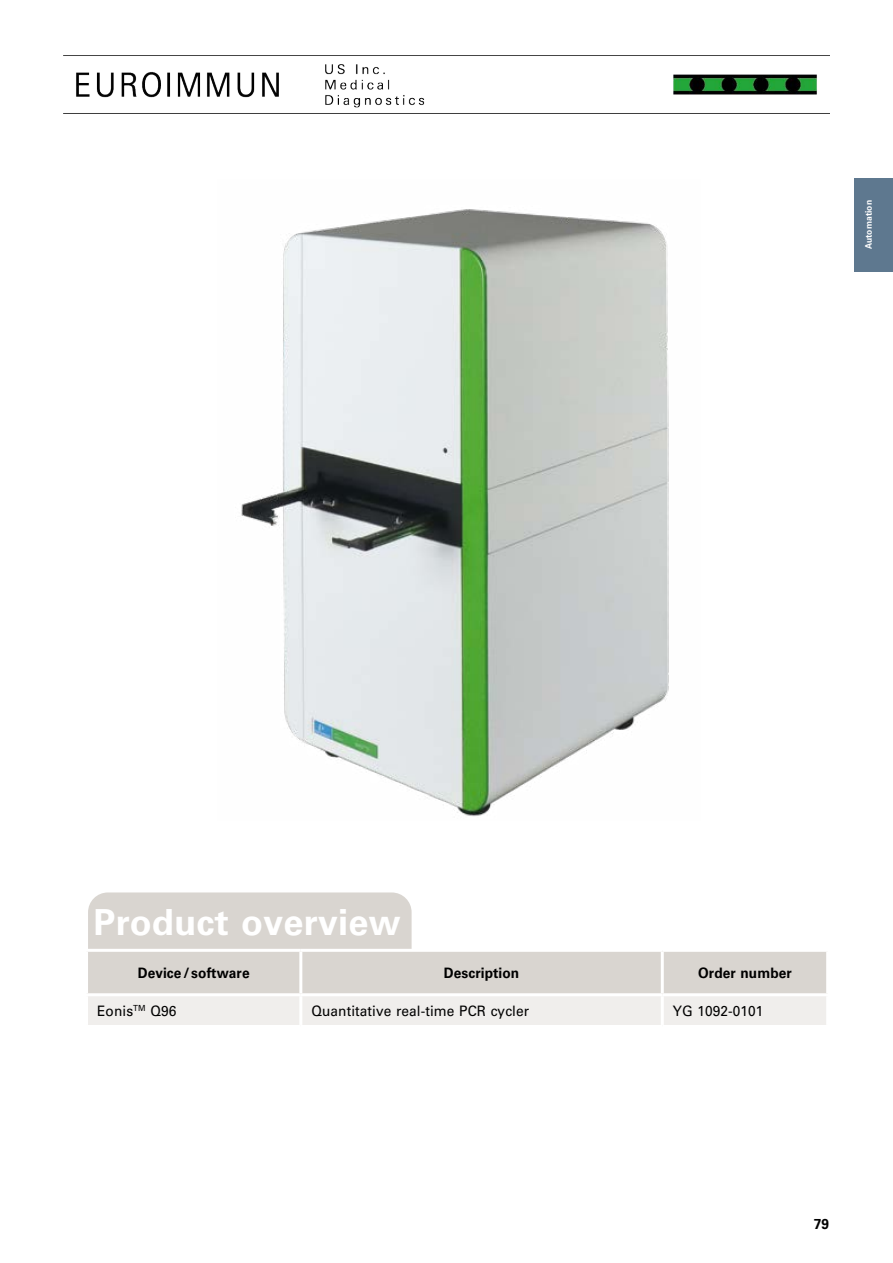
<style>
.page{position:relative;width:893px;height:1263px;background:#fff}
.page>*{position:absolute;margin:0;border:0;box-sizing:border-box;transform-origin:0 0}
.t1{font:700 36px "Univers LT Pro 65";letter-spacing:.005em;color:#fff}
.t2{font:14.4px "Univers LT Pro 55 Roman";letter-spacing:.005em;color:#000;scale:.95 1}
.t3{font:700 14.4px "Univers LT Pro 65";letter-spacing:.005em;color:#000;scale:.95 1}
.t4{font:700 9px "Univers LT Pro 65";letter-spacing:.005em;color:#fff;scale:.95 1}
</style>
<div class="page">
<img style="left:241px;top:209px;width:428px;height:608px">
<div style="left:855px;top:178px;width:38px;height:93px;background:#5e788f"></div>
<svg style="left:88px;top:892px;width:738px;height:133px"></svg>
<hr style="left:85px;top:949px;width:216px;height:3px;background:#fff">
<hr style="left:301px;top:949px;width:361px;height:3px;background:#fff">
<hr style="left:299px;top:952px;width:3px;height:41px;background:#fff">
<hr style="left:662px;top:949px;width:167px;height:3px;background:#fff">
<hr style="left:661px;top:952px;width:3px;height:41px;background:#fff">
<hr style="left:85px;top:993px;width:216px;height:3px;background:#fff">
<hr style="left:301px;top:993px;width:361px;height:3px;background:#fff">
<hr style="left:299px;top:996px;width:3px;height:29px;background:#fff">
<hr style="left:662px;top:993px;width:167px;height:3px;background:#fff">
<hr style="left:661px;top:996px;width:3px;height:29px;background:#fff">
<img style="left:64px;top:55px;width:765px;height:59px">
<p class="t4" style="left:863px;top:249px;width:53px;rotate:-90deg">Automation</p>
<h1 class="t1" style="left:94px;top:901px;width:309px">Product overview</h1>
<p class="t3" style="left:138px;top:964px;width:119px">Device/ software</p>
<p class="t3" style="left:444px;top:964px;width:81px">Description</p>
<p class="t3" style="left:698px;top:964px;width:100px">Order number</p>
<p class="t2" style="left:97px;top:1002px;width:85px">Eonis<sup>TM</sup> Q96</p>
<p class="t2" style="left:311px;top:1002px;width:231px">Quantitative real-time PCR cycler</p>
<p class="t2" style="left:673px;top:1002px;width:97px">YG 1092-0101</p>
<p class="t3" style="left:814px;top:1215px;width:18px">79</p>
</div>
